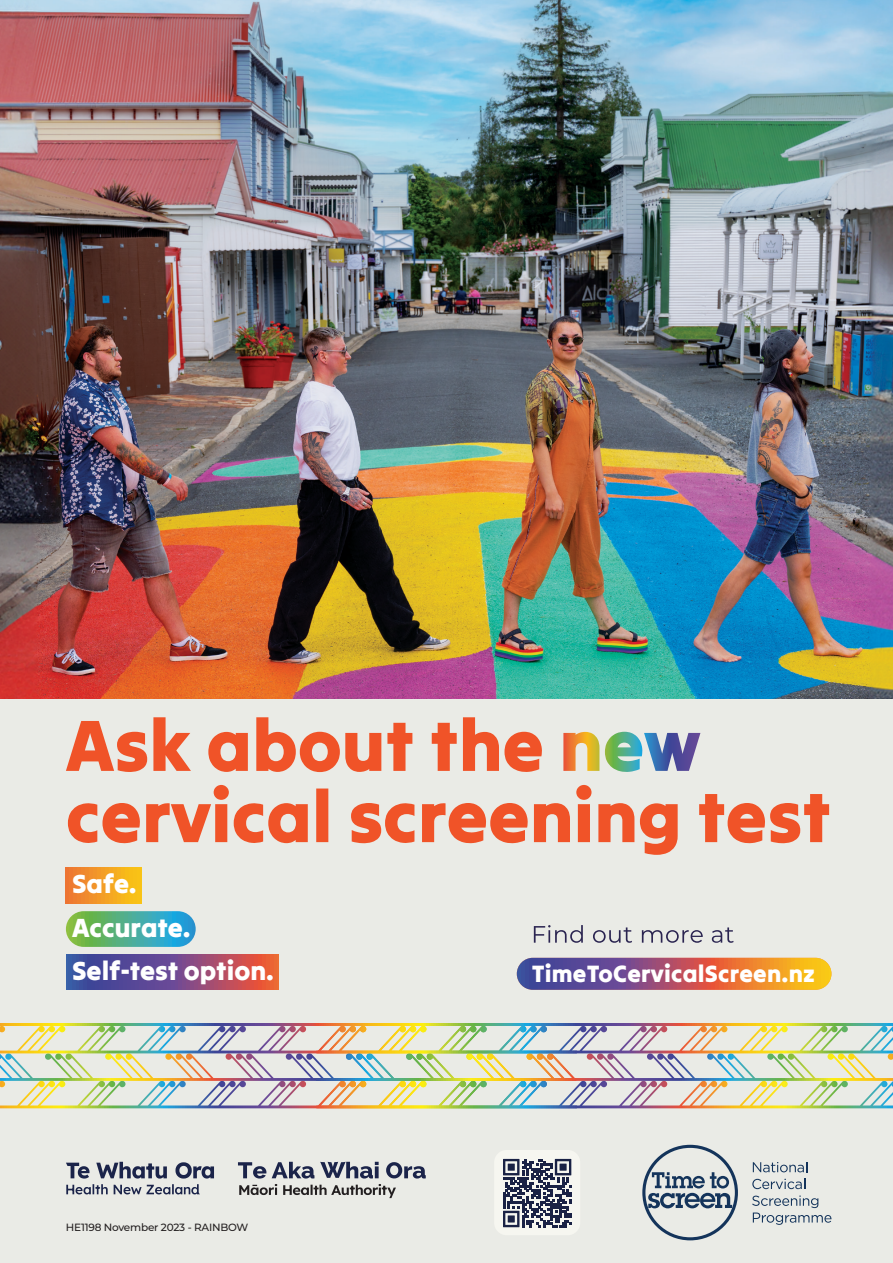
<style>
.page{position:relative;width:893px;height:1263px;background:#eaebe6}
.page>*{position:absolute;margin:0;border:0;box-sizing:border-box;transform-origin:0 0}
.t1{font:73.35px/71.2px "Tilt Warp";color:#f05328}
.t2{font:26.7px "Tilt Warp";color:#fff}
.t3{font:24px "Tilt Warp";letter-spacing:.01em;color:#fff}
.t4{font:500 10.5px "Montserrat";letter-spacing:-.02em;color:#231f20}
</style>
<div class="page">
<svg style="left:66px;top:1162px;width:148px;height:16px"></svg>
<svg style="left:66px;top:1184px;width:134px;height:10px"></svg>
<svg style="left:238px;top:1162px;width:188px;height:16px"></svg>
<svg style="left:239px;top:1184px;width:157px;height:14px"></svg>
<img style="left:0;top:1023px;width:893px;height:82px">
<div style="left:66px;top:867px;width:76px;height:36px;background:linear-gradient(to right,#ed7435,#fac714)"></div>
<svg style="left:66px;top:911px;width:130px;height:36px;background:#4cad93"></svg>
<svg style="left:66px;top:954px;width:212px;height:36px;background:#824d7d"></svg>
<svg style="left:534px;top:925px;width:200px;height:18px"></svg>
<svg style="left:517px;top:958px;width:314px;height:32px;background:#a86660"></svg>
<img style="left:0;top:0;width:893px;height:698px">
<div style="left:494px;top:1150px;width:86px;height:85px;background:#f6f6f0;border-radius:12px"></div>
<svg style="left:503px;top:1158px;width:69px;height:70px"></svg>
<svg style="left:503px;top:1159px;width:68px;height:68px"></svg>
<svg style="left:642px;top:1145px;width:96px;height:95px"></svg>
<svg style="left:753px;top:1162px;width:54px;height:10px"></svg>
<svg style="left:752px;top:1178px;width:53px;height:11px"></svg>
<svg style="left:752px;top:1195px;width:79px;height:30px"></svg>
<svg style="left:563px;top:732px;width:137px;height:40px"></svg>
<p class="t1" style="left:66px;top:707px;width:766px">Ask about the<br>cervical screening test</p>
<p class="t2" style="left:72px;top:861px;width:66px">Safe.</p>
<p class="t2" style="left:72px;top:905px;width:120px">Accurate.</p>
<p class="t2" style="left:72px;top:948px;width:203px">Self-test option.</p>
<p class="t3" style="left:532px;top:954px;width:285px">TimeToCervicalScreen.nz</p>
<p class="t4" style="left:66px;top:1220px;width:184px">HE1198 November 2023 - RAINBOW</p>
</div>
